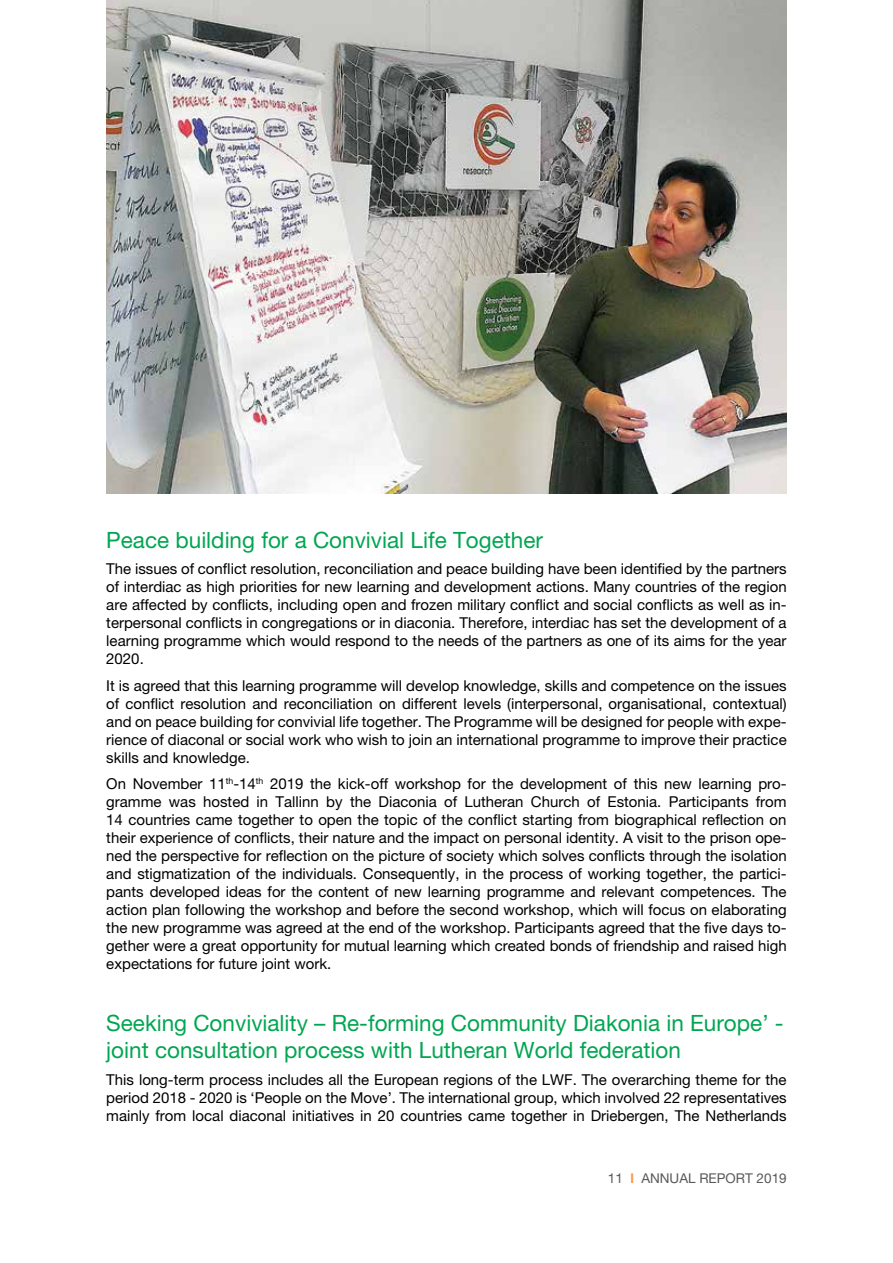
<style>
.page{position:relative;width:893px;height:1263px;background:#fff}
.page>*{position:absolute;margin:0;border:0;box-sizing:border-box;transform-origin:0 0}
.t1{font:22.5px/27px "Helvetica Neue LT Pro";color:#00a651}
.t2{font:15px/18px "Helvetica Neue LT Pro";color:#000;text-align:justify}
.t3{font:13.5px "Helvetica Neue LT Pro";color:#58595b}
.s1{font-weight:700;color:#f89848}
</style>
<div class="page">
<img style="left:106px;top:0;width:681px;height:493px">
<h1 class="t1" style="left:106px;top:526px;width:438px">Peace building for a Convivial Life Together</h1>
<p class="t2" style="left:106px;top:560px;width:682px">The issues of conflict resolution, reconciliation and peace building have been identified by the partners of interdiac as high priorities for new learning and development actions. Many countries of the region are affected by conflicts, including open and frozen military conflict and social conflicts as well as in&shy;terpersonal conflicts in congregations or in diaconia. Therefore, interdiac has set the development of a learning programme which would respond to the needs of the partners as one of its aims for the year 2020.</p>
<p class="t2" style="left:106px;top:676px;width:682px">It is agreed that this learning programme will develop knowledge, skills and competence on the issues of conflict resolution and reconciliation on different levels (interpersonal, organisational, contextual) and on peace building for convivial life together. The Programme will be designed for people with expe&shy;rience of diaconal or social work who wish to join an international programme to improve their practice skills and knowledge.</p>
<p class="t2" style="left:106px;top:775px;width:682px">On November 11<sup>th</sup>-14<sup>th</sup> 2019 the kick-off workshop for the development of this new learning pro&shy;gramme was hosted in Tallinn by the Diaconia of Lutheran Church of Estonia. Participants from 14 countries came together to open the topic of the conflict starting from biographical reflection on their experience of conflicts, their nature and the impact on personal identity. A visit to the prison ope&shy;ned the perspective for reflection on the picture of society which solves conflicts through the isolation and stigmatization of the individuals. Consequently, in the process of working together, the partici&shy;pants developed ideas for the content of new learning programme and relevant competences. The action plan following the workshop and before the second workshop, which will focus on elaborating the new programme was agreed at the end of the workshop. Participants agreed that the five days to&shy;gether were a great opportunity for mutual learning which created bonds of friendship and raised high expectations for future joint work.</p>
<h1 class="t1" style="left:106px;top:1009px;width:679px">Seeking Conviviality – Re-forming Community Diakonia in Europe’ - joint consultation process with Lutheran World federation</h1>
<p class="t2" style="left:106px;top:1070px;width:682px">This long-term process includes all the European regions of the LWF. The overarching theme for the period 2018 - 2020 is ‘People on the Move’. The international group, which involved 22 representatives mainly from local diaconal initiatives in 20 countries came together in Driebergen, The Netherlands</p>
<p class="t3" style="left:608px;top:1170px;width:180px">11 <span class="s1">l</span> ANNUAL REPORT 2019</p>
</div>
